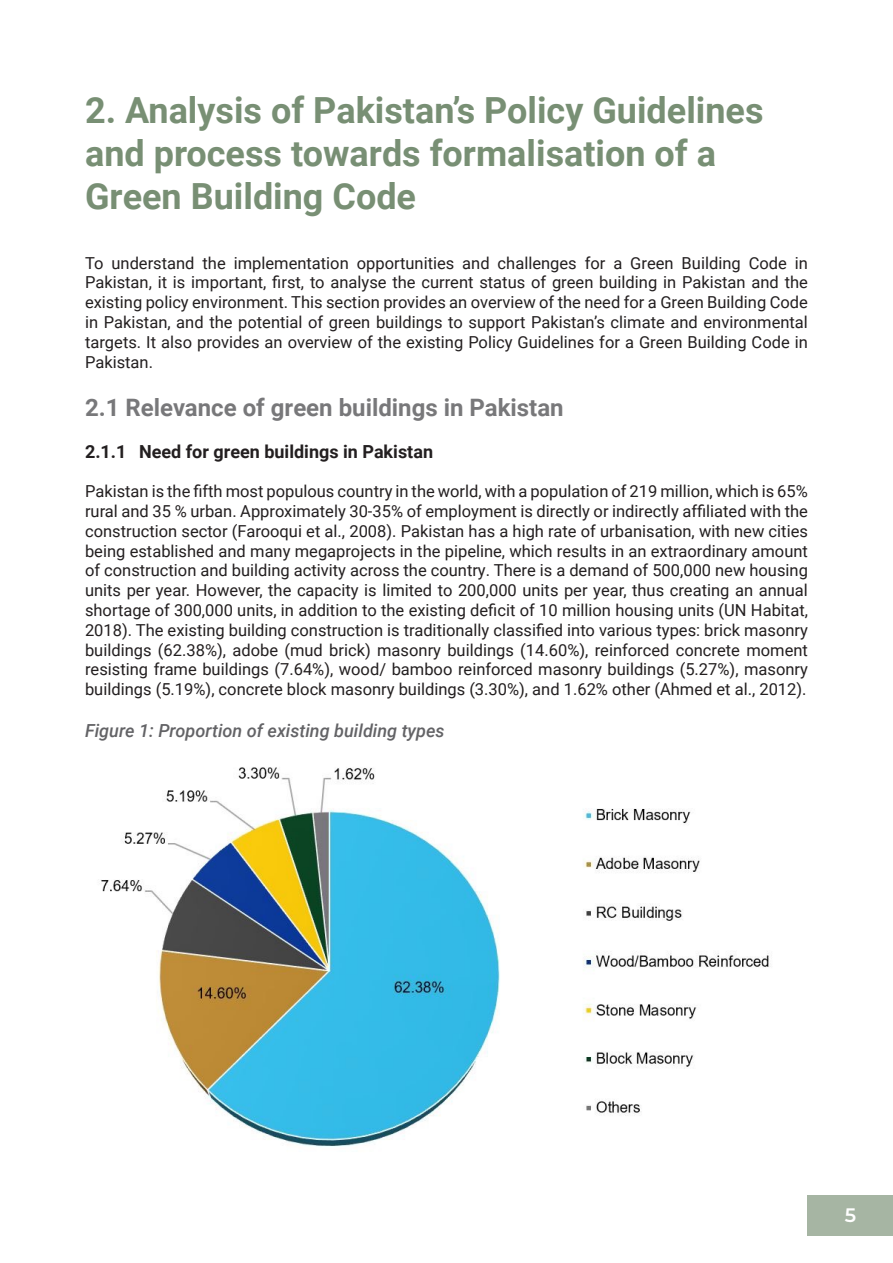
<style>
.page{position:relative;width:893px;height:1263px;background:#fff}
.page>*{position:absolute;margin:0;border:0;box-sizing:border-box;transform-origin:0 0}
.t1{font:700 36px/43.2px "Roboto";color:#788f74}
.t2{font:700 24px "Roboto";color:#78787a}
.t3{font:600 19.5px "Montserrat";color:#fff}
.figtitle{font:italic 500 18px "Roboto";color:#636366}
.t4{font:700 18px "Roboto";color:#231f20}
.body{font:16.5px/19.8px "Roboto";color:#231f20;text-align:justify}
</style>
<div class="page">
<div style="left:808px;top:1195px;width:85px;height:40px;background:#a6b5a3"></div>
<img style="left:101px;top:767px;width:670px;height:380px">
<p class="t1" style="left:85px;top:87px;width:680px">2. Analysis of Pakistan’s Policy Guidelines and process towards formalisation of a<br>Green Building Code</p>
<p class="body" style="left:85px;top:252px;width:724px">To understand the implementation opportunities and challenges for a Green Building Code in Pakistan, it is important, first, to analyse the current status of green building in Pakistan and the existing policy environment. This section provides an overview of the need for a Green Building Code in Pakistan, and the potential of green buildings to support Pakistan’s climate and environmental targets. It also provides an overview of the existing Policy Guidelines for a Green Building Code in Pakistan.</p>
<p class="t2" style="left:85px;top:391px;width:480px">2.1 Relevance of green buildings in Pakistan</p>
<p class="t4" style="left:85px;top:439px;width:350px">2.1.1 Need for green buildings in Pakistan</p>
<p class="body" style="left:85px;top:481px;width:724px">Pakistan is the fifth most populous country in the world, with a population of 219 million, which is 65% rural and 35 % urban. Approximately 30-35% of employment is directly or indirectly affiliated with the construction sector (Farooqui et al., 2008). Pakistan has a high rate of urbanisation, with new cities being established and many megaprojects in the pipeline, which results in an extraordinary amount of construction and building activity across the country. There is a demand of 500,000 new housing units per year. However, the capacity is limited to 200,000 units per year, thus creating an annual shortage of 300,000 units, in addition to the existing deficit of 10 million housing units (UN Habitat, 2018). The existing building construction is traditionally classified into various types: brick masonry buildings (62.38%), adobe (mud brick) masonry buildings (14.60%), reinforced concrete moment resisting frame buildings (7.64%), wood/ bamboo reinforced masonry buildings (5.27%), masonry buildings (5.19%), concrete block masonry buildings (3.30%), and 1.62% other (Ahmed et al., 2012).</p>
<p class="figtitle" style="left:85px;top:718px;width:361px">Figure 1: Proportion of existing building types</p>
<p class="t3" style="left:845px;top:1201px;width:13px">5</p>
</div>
